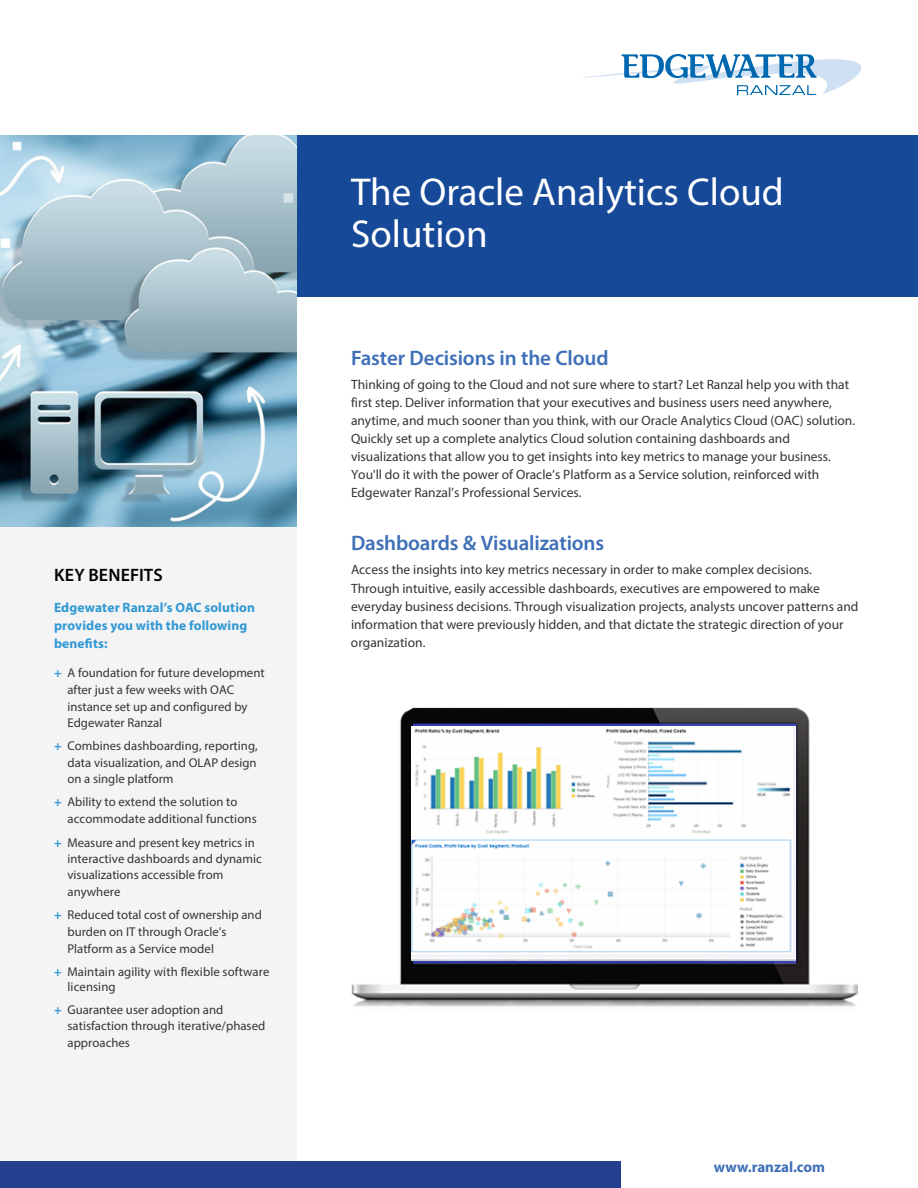
<style>
.page{position:relative;width:918px;height:1188px;background:#fff}
.page>*{position:absolute;margin:0;border:0;box-sizing:border-box;transform-origin:0 0}
.t1{font:39px/42px "Myriad Pro";color:#fff}
.t2{font:600 21px "Myriad Pro";letter-spacing:-.01em;color:#3e6fb7}
.t3{font:600 18px "Myriad Pro";letter-spacing:.01em;color:#000}
.t4{font:700 15px "Myriad Pro";color:#3e6fb7}
.t5{font:13.5px/17.9px "Myriad Pro";color:#343433}
.t6{font:700 13.5px/18px "Myriad Pro";letter-spacing:.01em;color:#3098d4}
.t7{font:12.75px/16.5px "Myriad Pro";color:#343433}
.s1{font-weight:700;color:#3098d4}
</style>
<div class="page">
<div style="left:297px;top:135px;width:621px;height:162px;background:#164a98"></div>
<svg style="left:582px;top:54px;width:279px;height:41px"></svg>
<div style="left:0;top:136px;width:297px;height:1025px;background:#f4f4f4"></div>
<div style="left:0;top:1161px;width:621px;height:27px;background:#25408f"></div>
<img style="left:351px;top:707px;width:507px;height:300px">
<img style="left:412px;top:726px;width:383px;height:235px">
<img style="left:0;top:135px;width:297px;height:391px">
<h3 class="t3" style="left:54px;top:563px;width:110px">KEY BENEFITS</h3>
<p class="t6" style="left:54px;top:598px;width:202px">Edgewater Ranzal’s OAC solution provides you with the following benefits:</p>
<p class="t7" style="left:68px;top:665px;width:199px;text-indent:-14px"><span class="s1">+</span> A foundation for future development after just a few weeks with OAC instance set up and configured by<br>Edgewater Ranzal</p>
<p class="t7" style="left:68px;top:737px;width:192px;text-align:justify;text-indent:-14px"><span class="s1">+</span> Combines dashboarding, reporting, data visualization, and OLAP design on a single platform</p>
<p class="t7" style="left:68px;top:794px;width:191px;text-indent:-14px"><span class="s1">+</span> Ability to extend the solution to accommodate additional functions</p>
<p class="t7" style="left:68px;top:834px;width:196px;text-indent:-14px"><span class="s1">+</span> Measure and present key metrics in interactive dashboards and dynamic visualizations accessible from anywhere</p>
<p class="t7" style="left:68px;top:906px;width:196px;text-indent:-14px"><span class="s1">+</span> Reduced total cost of ownership and burden on IT through Oracle’s<br>Platform as a Service model</p>
<p class="t7" style="left:68px;top:964px;width:203px;line-height:15.3px;text-indent:-14px"><span class="s1">+</span> Maintain agility with flexible software licensing</p>
<p class="t7" style="left:68px;top:1001px;width:199px;text-indent:-14px"><span class="s1">+</span> Guarantee user adoption and satisfaction through iterative/phased approaches</p>
<h1 class="t1" style="left:351px;top:170px;width:434px">The Oracle Analytics Cloud<br>Solution</h1>
<h2 class="t2" style="left:351px;top:344px;width:259px">Faster Decisions in the Cloud</h2>
<p class="t5" style="left:351px;top:376px;width:506px">Thinking of going to the Cloud and not sure where to start? Let Ranzal help you with that first step. Deliver information that your executives and business users need anywhere, anytime, and much sooner than you think, with our Oracle Analytics Cloud (OAC) solution.<br>Quickly set up a complete analytics Cloud solution containing dashboards and visualizations that allow you to get insights into key metrics to manage your business.<br>You'll do it with the power of Oracle’s Platform as a Service solution, reinforced with Edgewater Ranzal’s Professional Services.</p>
<h2 class="t2" style="left:351px;top:529px;width:255px">Dashboards &amp; Visualizations</h2>
<p class="t5" style="left:351px;top:560px;width:509px">Access the insights into key metrics necessary in order to make complex decisions.<br>Through intuitive, easily accessible dashboards, executives are empowered to make everyday business decisions. Through visualization projects, analysts uncover patterns and information that were previously hidden, and that dictate the strategic direction of your organization.</p>
<p class="t4" style="left:714px;top:1157px;width:113px">www.ranzal.com</p>
</div>
